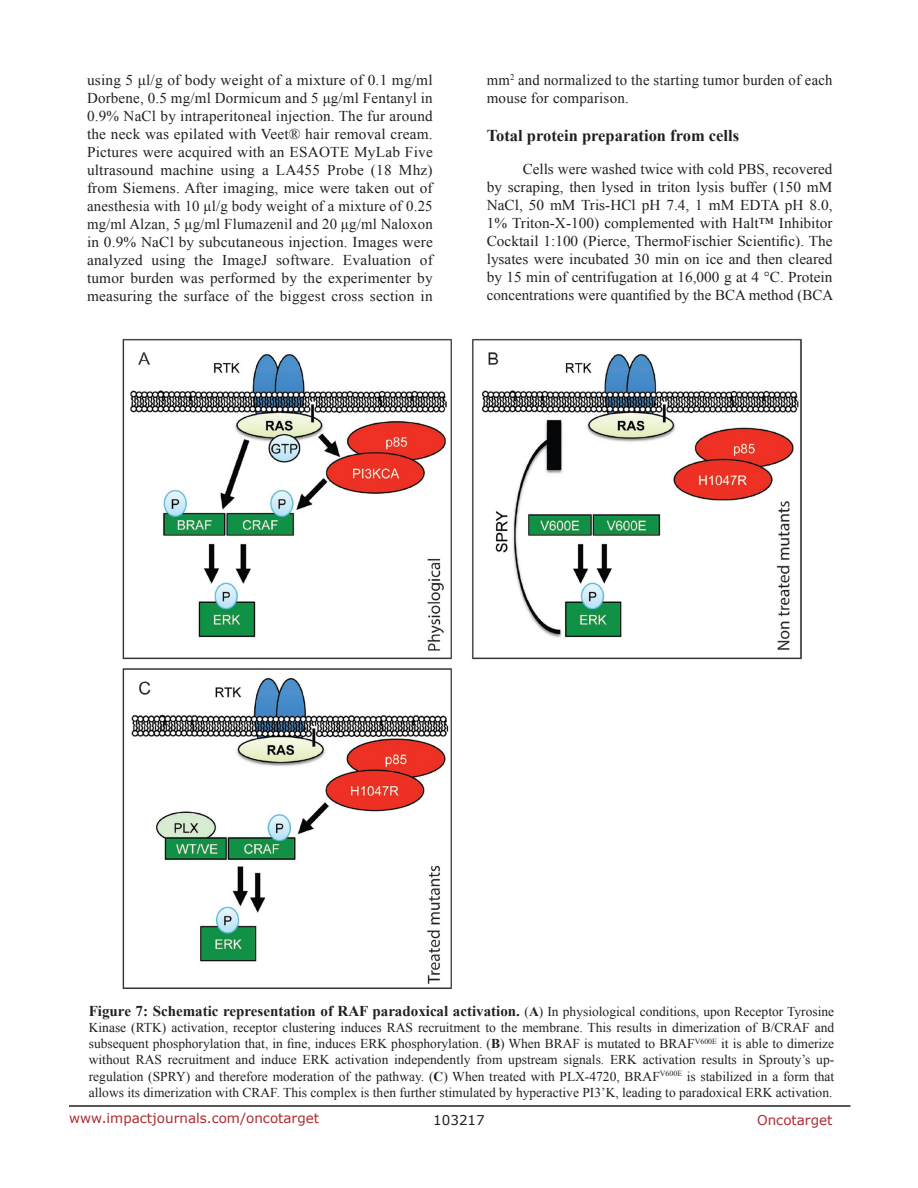
<style>
.page{position:relative;width:918px;height:1188px;background:#fff}
.page>*{position:absolute;margin:0;border:0;box-sizing:border-box;transform-origin:0 0}
.SubHeading_middle{font:700 16.5px "Times New Roman";color:#231f20}
.BodyText{font:15px/18px "Times New Roman";letter-spacing:.015em;color:#231f20;text-align:justify}
.FigureText{font:700 15px "Times New Roman";color:#231f20}
.FigureText-2{font:13.5px/16.2px "Times New Roman";color:#231f20;text-align:justify}
.t1{font:13.5px "Verdana";color:#ac2b31}
.t2{font:13.5px "Verdana";color:#231f20}
.s1{font-weight:400;font-size:13.5px}
.s2{font-size:13.5px}
.s3{font-weight:700}
</style>
<div class="page">
<hr style="left:69px;top:1105px;width:781px;height:2px;background:#231f20">
<img style="left:122px;top:338px;width:679px;height:651px">
<p class="BodyText" style="left:87px;top:71px;width:347px">using 5 μl/g of body weight of a mixture of 0.1 mg/ml Dorbene, 0.5 mg/ml Dormicum and 5 μg/ml Fentanyl in 0.9% NaCl by intraperitoneal injection. The fur around the neck was epilated with Veet® hair removal cream.<br>Pictures were acquired with an ESAOTE MyLab Five ultrasound machine using a LA455 Probe (18 Mhz) from Siemens. After imaging, mice were taken out of anesthesia with 10 μl/g body weight of a mixture of 0.25 mg/ml Alzan, 5 μg/ml Flumazenil and 20 μg/ml Naloxon in 0.9% NaCl by subcutaneous injection. Images were analyzed using the ImageJ software. Evaluation of tumor burden was performed by the experimenter by measuring the surface of the biggest cross section in</p>
<p class="BodyText" style="left:487px;top:71px;width:347px">mm<sup>2</sup> and normalized to the starting tumor burden of each mouse for comparison.</p>
<p class="SubHeading_middle" style="left:487px;top:124px;width:254px">Total protein preparation from cells</p>
<p class="BodyText" style="left:487px;top:160px;width:348px;text-indent:36px">Cells were washed twice with cold PBS, recovered by scraping, then lysed in triton lysis buffer (150 mM NaCl, 50 mM Tris-HCl pH 7.4, 1 mM EDTA pH 8.0, 1% Triton-X-100) complemented with Halt™ Inhibitor Cocktail 1:100 (Pierce, ThermoFischier Scientific). The lysates were incubated 30 min on ice and then cleared by 15 min of centrifugation at 16,000 g at 4 °C. Protein concentrations were quantified by the BCA method (BCA</p>
<p class="FigureText" style="left:89px;top:1000px;width:747px">Figure 7: Schematic representation of RAF paradoxical activation. <span class="s1">(</span><span class="s2">A</span><span class="s1">) In physiological conditions, upon Receptor Tyrosine</span></p>
<p class="FigureText-2" style="left:89px;top:1019px;width:747px">Kinase (RTK) activation, receptor clustering induces RAS recruitment to the membrane. This results in dimerization of B/CRAF and subsequent phosphorylation that, in fine, induces ERK phosphorylation. (<span class="s3">B</span>) When BRAF is mutated to BRAF<sup>V600E</sup> it is able to dimerize without RAS recruitment and induce ERK activation independently from upstream signals. ERK activation results in Sprouty’s up&shy;regulation (SPRY) and therefore moderation of the pathway. (<span class="s3">C</span>) When treated with PLX-4720, BRAF<sup>V600E</sup> is stabilized in a form that allows its dimerization with CRAF. This complex is then further stimulated by hyperactive PI3’K, leading to paradoxical ERK activation.</p>
<p class="t1" style="left:69px;top:1109px;width:252px">www.impactjournals.com/oncotarget</p>
<p class="t2" style="left:433px;top:1111px;width:53px">103217</p>
<p class="t1" style="left:757px;top:1111px;width:77px">Oncotarget</p>
</div>
